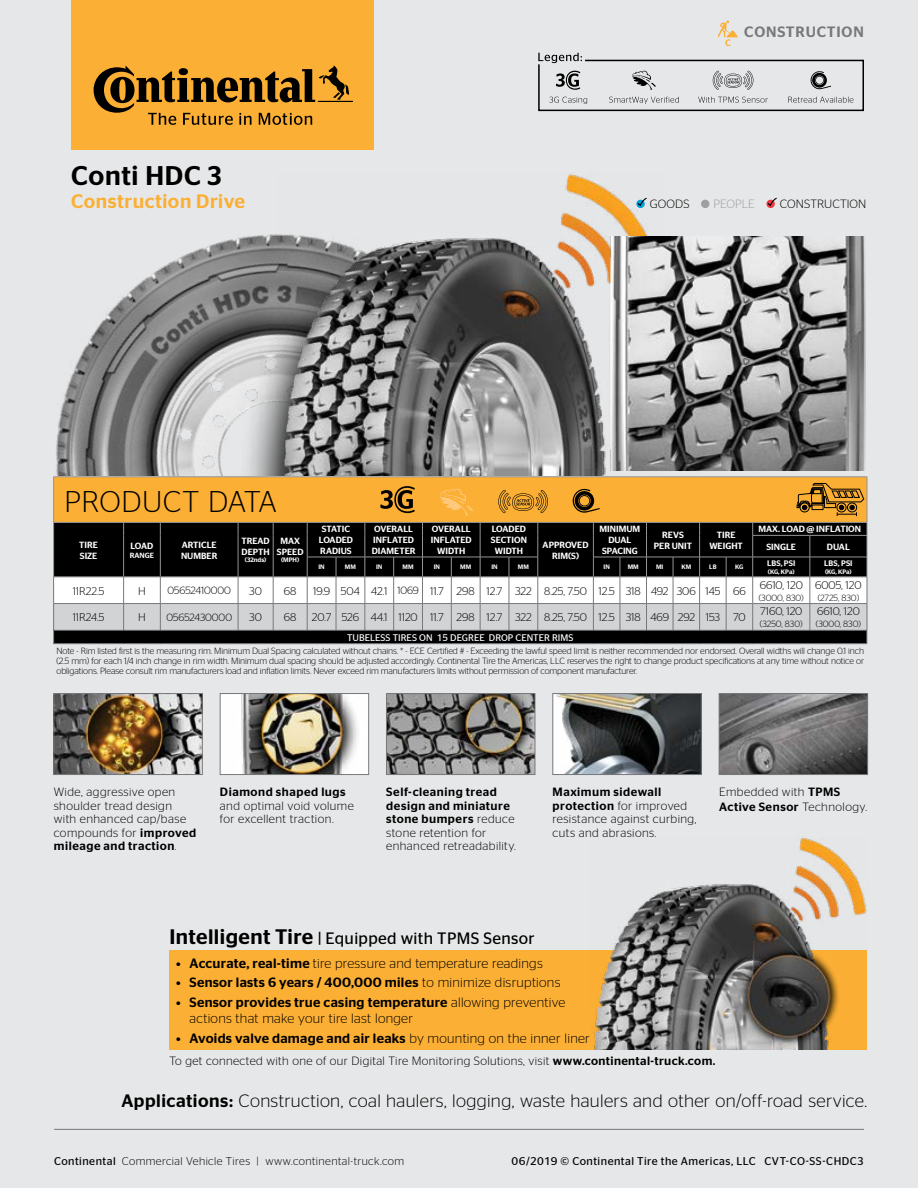
<style>
.page{position:relative;width:918px;height:1188px;background:#e6e7e8}
.page>*{position:absolute;margin:0;border:0;box-sizing:border-box;transform-origin:0 0}
.t1{font:300 30px "Continental Stag Sans";letter-spacing:.005em;color:#000}
.t2{font:500 27px "Continental Stag Sans";letter-spacing:.025em;color:#000}
.t3{font:500 19.5px "Continental Stag Sans";letter-spacing:.025em;color:#fbaf34}
.t4{font:300 18px "Continental Stag Sans";letter-spacing:.02em;color:#000}
.t5{font:16.5px "Continental Stag Sans";letter-spacing:.02em;color:#000}
.t6{font:500 15px "Continental Stag Sans";letter-spacing:.055em;color:#77787b}
.t7{font:300 13.5px/16.2px "Continental Stag Sans";letter-spacing:.02em;color:#000}
.t8{font:500 13.5px "Continental Stag Sans";letter-spacing:.02em;color:#000}
.t9{font:300 12px/13.5px "Continental Stag Sans";letter-spacing:.03em;color:#000}
.t10{font:500 12px/13.5px "Continental Stag Sans";letter-spacing:.045em;color:#000}
.t11{font:300 12px "Continental Stag Sans";letter-spacing:.01em;color:#000}
.t12{font:300 12px "Continental Stag Sans";color:#9d9fa2}
.t13{font:300 11.25px "Continental Stag Sans";color:#000}
.t14{font:300 11.25px "Continental Stag Sans";letter-spacing:.035em;color:#000}
.t15{font:11.25px "Continental Stag Sans";letter-spacing:.04em;color:#000}
.t16{font:300 11.1px "Continental Stag Sans";color:#000}
.t17{font:300 10.5px "Continental Stag Sans";color:#000}
.t18{font:9.6px "Continental Stag Sans";color:#fff}
.t19{font:300 9px/10.2px "Continental Stag Sans";letter-spacing:-.01em;color:#000;text-align:justify}
.t20{font:500 9px/10.8px "Continental Stag Sans";color:#fff;text-align:center}
.t21{font:500 7.95px "Continental Stag Sans";letter-spacing:.005em;color:#fff}
.t22{font:500 7.5px "Continental Stag Sans";color:#fff}
.t23{font:500 6.45px "Continental Stag Sans";color:#fff}
.s1{font-size:10.5px}
.s2{font-size:11.1px}
.s3{font-weight:500}
.s4{font-weight:300}
.s5{font-weight:500;font-size:21px}
.s6{font-weight:400}
</style>
<div class="page">
<svg style="left:538px;top:53px;width:326px;height:59px"></svg>
<hr style="left:54px;top:1129px;width:810px;height:1px;background:#77787b">
<div style="left:71px;top:0;width:303px;height:150px;background:#fbaf34"></div>
<svg style="left:94px;top:66px;width:259px;height:59px"></svg>
<svg style="left:718px;top:20px;width:20px;height:26px"></svg>
<img style="left:177px;top:234px;width:102px;height:26px">
<img style="left:279px;top:174px;width:369px;height:86px">
<img style="left:607px;top:236px;width:258px;height:24px">
<svg style="left:637px;top:197px;width:11px;height:11px"></svg>
<div style="left:701px;top:200px;width:8px;height:8px;background:#9d9fa2;border-radius:50%"></div>
<svg style="left:767px;top:197px;width:10px;height:11px"></svg>
<svg style="left:53px;top:260px;width:815px;height:384px;background:#8d8477"></svg>
<img style="left:388px;top:695px;width:145px;height:78px">
<div style="left:386px;top:693px;width:149px;height:82px;border:1px solid #77787b"></div>
<img style="left:222px;top:695px;width:145px;height:78px">
<div style="left:220px;top:693px;width:149px;height:82px;border:1px solid #77787b"></div>
<img style="left:56px;top:695px;width:145px;height:78px">
<div style="left:54px;top:693px;width:149px;height:82px;border:1px solid #77787b"></div>
<img style="left:555px;top:695px;width:144px;height:78px">
<div style="left:553px;top:693px;width:148px;height:82px;border:1px solid #77787b"></div>
<img style="left:721px;top:695px;width:145px;height:78px">
<div style="left:719px;top:693px;width:149px;height:82px;border:1px solid #77787b"></div>
<div style="left:169px;top:950px;width:698px;height:99px;background:#fbaf34"></div>
<img style="left:591px;top:838px;width:276px;height:211px">
<h3 class="t6" style="left:744px;top:23px;width:121px">CONSTRUCTION</h3>
<h2 class="t2" style="left:71px;top:160px;width:152px">Conti HDC 3</h2>
<h3 class="t3" style="left:71px;top:190px;width:175px">Construction Drive</h3>
<h3 class="t9" style="left:650px;top:197px;width:41px">GOODS</h3>
<h3 class="t12" style="left:714px;top:197px;width:43px">PEOPLE</h3>
<h3 class="t11" style="left:780px;top:197px;width:88px">CONSTRUCTION</h3>
<h1 class="t1" style="left:65px;top:485px;width:214px">PRODUCT DATA</h1>
<p class="t20" style="left:79px;top:539px;width:20px;text-align:left">TIRE<br>SIZE</p>
<p class="t20" style="left:131px;top:540px;width:24px">LOAD</p>
<p class="t22" style="left:130px;top:551px;width:26px">RANGE</p>
<p class="t20" style="left:181px;top:539px;width:38px;text-align:left">ARTICLE<br>NUMBER</p>
<p class="t20" style="left:241px;top:535px;width:30px;text-align:left">TREAD<br>DEPTH</p>
<p class="t23" style="left:245px;top:556px;width:23px">(32nds)</p>
<p class="t20" style="left:277px;top:535px;width:28px">MAX<br>SPEED</p>
<p class="t23" style="left:281px;top:556px;width:20px">(MPH)</p>
<p class="t20" style="left:319px;top:524px;width:36px">STATIC<br>LOADED<br>RADIUS</p>
<p class="t20" style="left:372px;top:524px;width:45px;text-align:left">OVERALL<br>INFLATED<br>DIAMETER</p>
<p class="t20" style="left:431px;top:524px;width:42px">OVERALL<br>INFLATED<br>WIDTH</p>
<p class="t20" style="left:491px;top:524px;width:38px">LOADED<br>SECTION<br>WIDTH</p>
<p class="t20" style="left:600px;top:524px;width:42px">MINIMUM<br>DUAL<br>SPACING</p>
<p class="t20" style="left:654px;top:529px;width:40px">REVS<br>PER UNIT</p>
<p class="t20" style="left:709px;top:529px;width:35px">TIRE<br>WEIGHT</p>
<p class="t20" style="left:766px;top:521px;width:96px;line-height:17.2px;text-align:left;text-indent:-8px">MAX. LOAD @ INFLATION<br>SINGLE</p>
<p class="t20" style="left:543px;top:539px;width:47px">APPROVED<br>RIM(S)</p>
<p class="t20" style="left:827px;top:541px;width:24px">DUAL</p>
<p class="t21" style="left:767px;top:559px;width:30px">LBS, PSI</p>
<p class="t23" style="left:768px;top:568px;width:28px">(KG, KPa)</p>
<p class="t21" style="left:824px;top:559px;width:30px">LBS, PSI</p>
<p class="t23" style="left:825px;top:568px;width:28px">(KG, KPa)</p>
<p class="t23" style="left:318px;top:563px;width:8px">IN</p>
<p class="t23" style="left:345px;top:563px;width:12px">MM</p>
<p class="t23" style="left:376px;top:563px;width:8px">IN</p>
<p class="t23" style="left:403px;top:563px;width:12px">MM</p>
<p class="t23" style="left:434px;top:563px;width:8px">IN</p>
<p class="t23" style="left:460px;top:563px;width:12px">MM</p>
<p class="t23" style="left:491px;top:563px;width:8px">IN</p>
<p class="t23" style="left:518px;top:563px;width:12px">MM</p>
<p class="t23" style="left:604px;top:563px;width:8px">IN</p>
<p class="t23" style="left:628px;top:563px;width:12px">MM</p>
<p class="t23" style="left:656px;top:563px;width:9px">MI</p>
<p class="t23" style="left:681px;top:563px;width:11px">KM</p>
<p class="t23" style="left:709px;top:563px;width:9px">LB</p>
<p class="t23" style="left:735px;top:563px;width:10px">KG</p>
<p class="t16" style="left:73px;top:585px;width:33px">11R22.5</p>
<p class="t13" style="left:138px;top:585px;width:9px">H</p>
<p class="t17" style="left:167px;top:585px;width:65px">05652410000</p>
<p class="t13" style="left:249px;top:585px;width:14px">30</p>
<p class="t13" style="left:284px;top:585px;width:14px">68</p>
<p class="t13" style="left:313px;top:585px;width:434px">19.9 504 42.1 <span class="s1">1069</span> 11.7 298 <span class="s2">12.7</span> 322 <span class="s2">8.25,</span> 7.50 12.5 318 492 306 145 66</p>
<p class="t16" style="left:73px;top:611px;width:33px">11R24.5</p>
<p class="t13" style="left:138px;top:611px;width:9px">H</p>
<p class="t17" style="left:166px;top:612px;width:67px">05652430000</p>
<p class="t13" style="left:249px;top:611px;width:14px">30</p>
<p class="t13" style="left:284px;top:611px;width:14px">68</p>
<p class="t13" style="left:312px;top:611px;width:435px">20.7 526 44.1 <span class="s2">1120</span> 11.7 298 <span class="s2">12.7</span> 322 <span class="s2">8.25,</span> 7.50 12.5 318 469 292 153 70</p>
<p class="t13" style="left:760px;top:579px;width:45px">6610, 120</p>
<p class="t19" style="left:759px;top:592px;width:47px">(3000, 830)</p>
<p class="t16" style="left:760px;top:605px;width:44px">7160, 120</p>
<p class="t19" style="left:760px;top:619px;width:44px">(3250, 830)</p>
<p class="t13" style="left:815px;top:579px;width:48px">6005, 120</p>
<p class="t19" style="left:818px;top:592px;width:43px">(2725, 830)</p>
<p class="t16" style="left:817px;top:605px;width:44px">6610, 120</p>
<p class="t19" style="left:816px;top:619px;width:47px">(3000, 830)</p>
<p class="t18" style="left:347px;top:632px;width:228px">TUBELESS TIRES ON 15 DEGREE DROP CENTER RIMS</p>
<p class="t19" style="left:56px;top:645px;width:809px">Note - Rim listed first is the measuring rim. Minimum Dual Spacing calculated without chains. * - ECE Certified # - Exceeding the lawful speed limit is neither recommended nor endorsed. Overall widths will change 0.1 inch (2.5 mm) for each 1/4 inch change in rim width. Minimum dual spacing should be adjusted accordingly. Continental Tire the Americas, LLC reserves the right to change product specifications at any time without notice or obligations. Please consult rim manufacturers load and inflation limits. Never exceed rim manufacturers limits without permission of component manufacturer.</p>
<h3 class="t9" style="left:54px;top:785px;width:144px">Wide, aggressive open shoulder tread design with enhanced cap/base compounds for <span class="s3">improved mileage and traction</span>.</h3>
<h3 class="t10" style="left:220px;top:785px;width:127px">Diamond shaped lugs</h3>
<h3 class="t9" style="left:220px;top:799px;width:135px">and optimal void volume for excellent traction.</h3>
<h3 class="t10" style="left:386px;top:785px;width:131px">Self-cleaning tread design and miniature stone bumpers <span class="s4">reduce stone retention for enhanced retreadability.</span></h3>
<h3 class="t9" style="left:553px;top:785px;width:145px"><span class="s3">Maximum sidewall protection</span> for improved resistance against curbing, cuts and abrasions.</h3>
<h3 class="t9" style="left:719px;top:785px;width:150px;line-height:14.4px">Embedded with <span class="s3">TPMS<br>Active Sensor</span> Technology.</h3>
<h3 class="t5" style="left:169px;top:929px;width:367px"><span class="s5">Intelligent Tire</span> | Equipped with TPMS Sensor</h3>
<h3 class="t7" style="left:176px;top:955px;width:368px"><span class="s3">• Accurate, real-time</span> tire pressure and temperature readings</h3>
<h3 class="t8" style="left:176px;top:975px;width:386px">• Sensor lasts 6 years / 400,000 miles <span class="s4">to minimize disruptions</span></h3>
<h3 class="t7" style="left:190px;top:994px;width:377px;text-indent:-14px"><span class="s3">• Sensor provides true casing temperature</span> allowing preventive actions that make your tire last longer</h3>
<h3 class="t8" style="left:176px;top:1030px;width:415px">• Avoids valve damage and air leaks <span class="s4">by mounting on the inner liner</span></h3>
<h3 class="t9" style="left:169px;top:1054px;width:548px">To get connected with one of our Digital Tire Monitoring Solutions, visit <span class="s3">www.continental-truck.com.</span></h3>
<h3 class="t4" style="left:121px;top:1091px;width:747px"><span class="s3">Applications:</span> Construction, coal haulers, logging, waste haulers and other on/off-road service.</h3>
<p class="t14" style="left:54px;top:1155px;width:352px"><span class="s6">Continental</span> Commercial Vehicle Tires | www.continental-truck.com</p>
<p class="t15" style="left:512px;top:1155px;width:354px">06/2019 © Continental Tire the Americas, LLC CVT-CO-SS-CHDC3</p>
</div>
